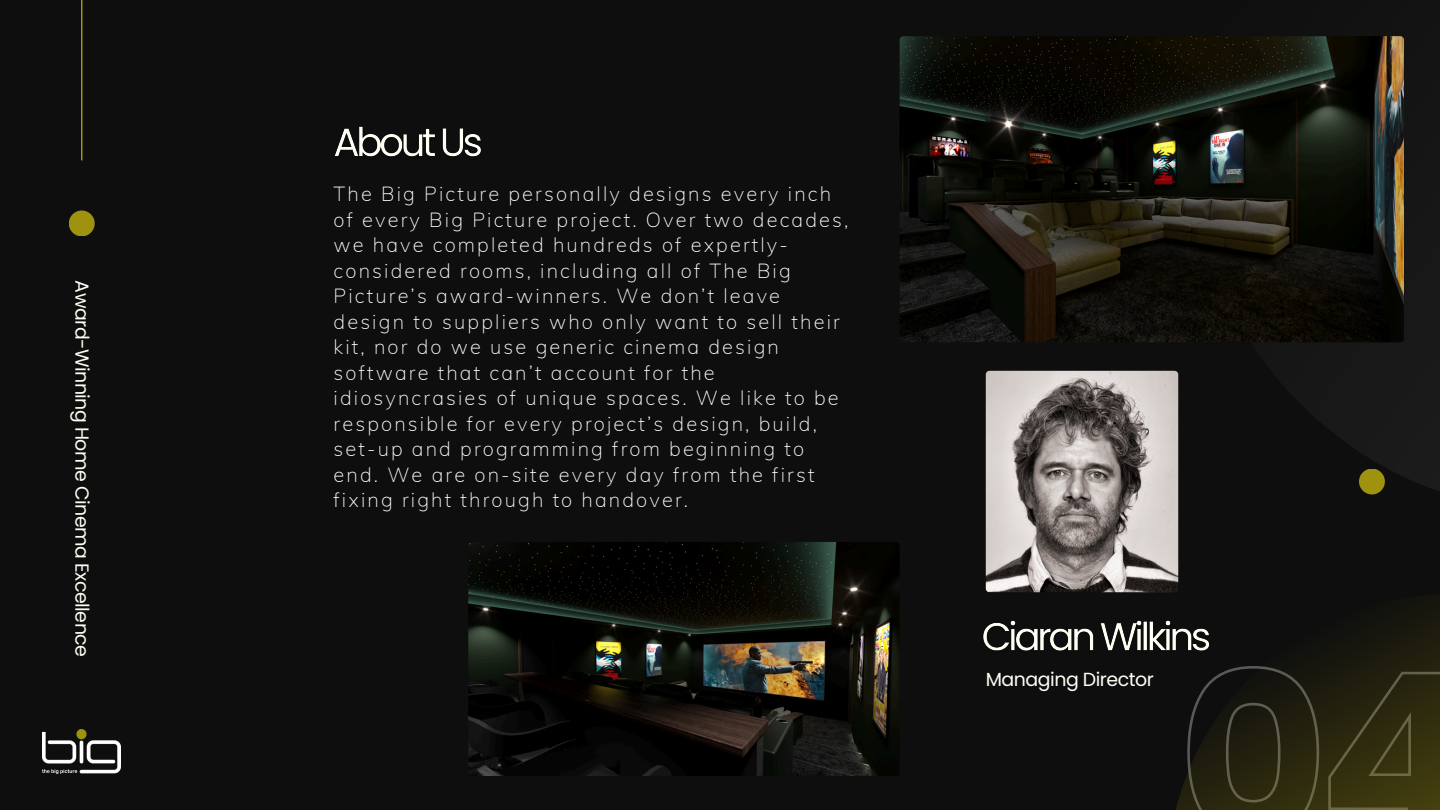
<style>
.page{position:relative;width:1440px;height:810px;background:#0e0e0e}
.page>*{position:absolute;margin:0;border:0;box-sizing:border-box;transform-origin:0 0}
.t1{font:200 20px/25.5px "Muli";letter-spacing:.105em;color:#fff}
.t2{font:19px "Poppins";letter-spacing:-.025em;color:#fffef4}
.t3{font:18.9px "Poppins";letter-spacing:-.025em;color:#fffef4}
</style>
<div class="page">
<svg style="left:1045px;top:36px;width:395px;height:457px"></svg>
<img style="left:986px;top:371px;width:192px;height:221px;border-radius:4px">
<img style="left:900px;top:36px;width:504px;height:306px;border-radius:4px">
<div style="left:1359px;top:469px;width:26px;height:25px;background:#9f920f;border-radius:50%"></div>
<img style="left:468px;top:542px;width:431px;height:234px;border-radius:4px">
<img style="left:983px;top:620px;width:83px;height:31px">
<img style="left:335px;top:126px;width:146px;height:31px">
<svg style="left:1066px;top:493px;width:374px;height:317px"></svg>
<hr style="left:81px;top:0;width:1px;height:160px;background:#9f920f">
<div style="left:69px;top:210px;width:26px;height:26px;background:#9f920f;border-radius:50%"></div>
<img style="left:42px;top:729px;width:79px;height:44px">
<p class="t3" style="left:95px;top:280px;width:378px;rotate:90deg">Award-Winning Home Cinema Excellence</p>
<p class="t1" style="left:334px;top:181px;width:516px">The Big Picture personally designs every inch of every Big Picture project. Over two decades, we have completed hundreds of expertly&shy;considered rooms, including all of The Big Picture’s award-winners. We don’t leave design to suppliers who only want to sell their kit, nor do we use generic cinema design software that can’t account for the idiosyncrasies of unique spaces. We like to be responsible for every project’s design, build, set-up and programming from beginning to end. We are on-site every day from the first fixing right through to handover.</p>
<p class="t2" style="left:986px;top:666px;width:170px">Managing Director</p>
</div>
